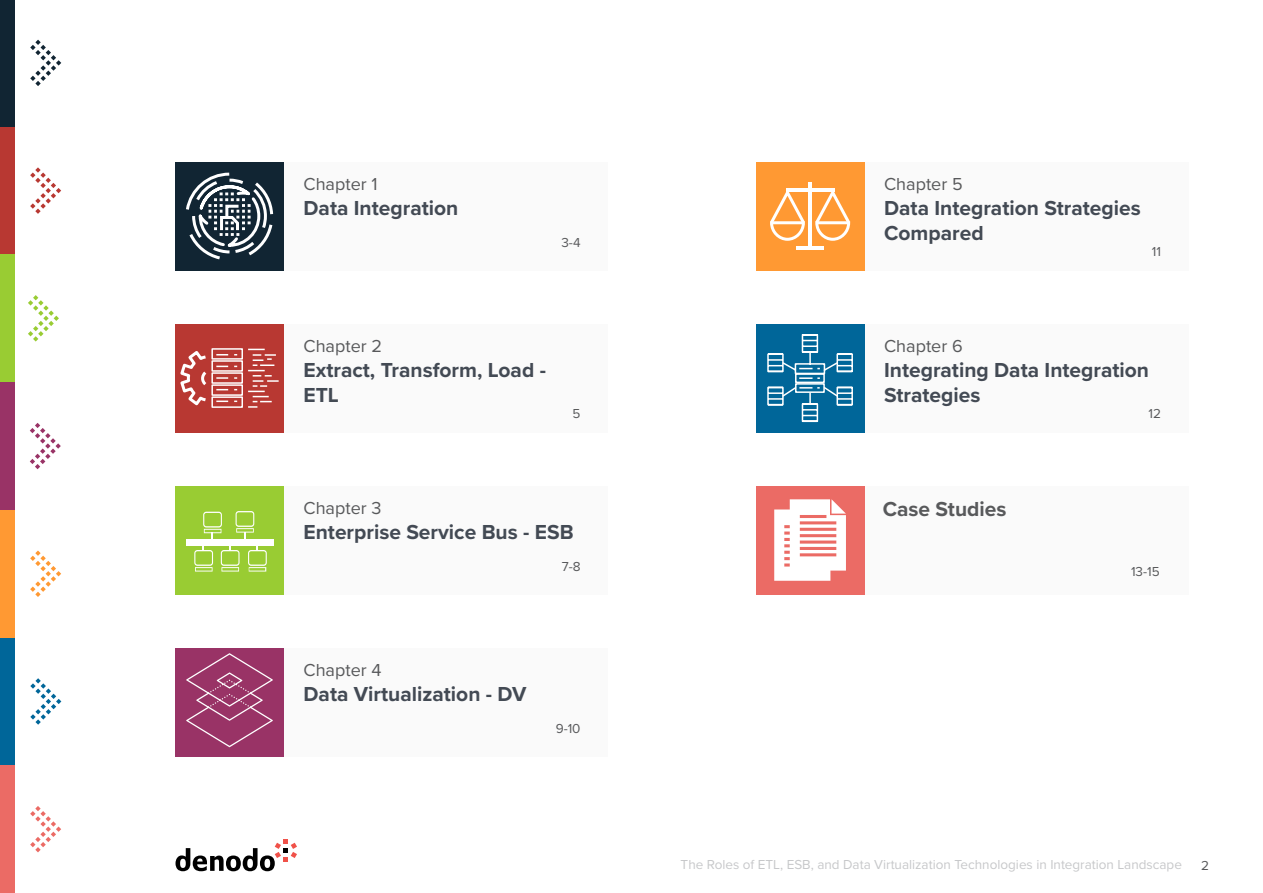
<style>
.page{position:relative;width:1263px;height:893px;background:#fff}
.page>*{position:absolute;margin:0;border:0;box-sizing:border-box;transform-origin:0 0}
.t1{font:700 21px/25.2px "Proxima Nova";color:#434a54}
.t2{font:700 21px "Proxima Nova";color:#58595b}
.t3{font:18px "Proxima Nova";color:#58595b}
.t4{font:13.5px "Proxima Nova";color:#c7c8ca}
.t5{font:13.5px "Proxima Nova";color:#58595b}
</style>
<div class="page">
<svg style="left:175px;top:839px;width:122px;height:32px"></svg>
<div style="left:0;top:127px;width:15px;height:127px;background:#b83832"></div>
<div style="left:0;top:0;width:15px;height:127px;background:#112533"></div>
<div style="left:0;top:382px;width:15px;height:128px;background:#936"></div>
<div style="left:0;top:254px;width:15px;height:128px;background:#9c3"></div>
<div style="left:0;top:638px;width:15px;height:127px;background:#069"></div>
<div style="left:0;top:510px;width:15px;height:128px;background:#f93"></div>
<div style="left:0;top:765px;width:15px;height:128px;background:#eb6b65"></div>
<svg style="left:28px;top:295px;width:31px;height:47px"></svg>
<svg style="left:30px;top:423px;width:31px;height:46px"></svg>
<svg style="left:30px;top:550px;width:31px;height:47px"></svg>
<svg style="left:30px;top:167px;width:31px;height:47px"></svg>
<svg style="left:30px;top:678px;width:31px;height:47px"></svg>
<svg style="left:30px;top:806px;width:31px;height:46px"></svg>
<svg style="left:30px;top:40px;width:31px;height:46px"></svg>
<div style="left:176px;top:162px;width:432px;height:108px;background:#fafafa"></div>
<div style="left:176px;top:162px;width:108px;height:108px;background:#112533"></div>
<div style="left:176px;top:486px;width:432px;height:108px;background:#fafafa"></div>
<div style="left:176px;top:486px;width:108px;height:108px;background:#9c3"></div>
<div style="left:176px;top:324px;width:432px;height:108px;background:#fafafa"></div>
<div style="left:176px;top:324px;width:108px;height:108px;background:#b83832"></div>
<div style="left:756px;top:162px;width:432px;height:108px;background:#fafafa"></div>
<div style="left:756px;top:324px;width:432px;height:108px;background:#fafafa"></div>
<div style="left:756px;top:162px;width:108px;height:108px;background:#f93"></div>
<div style="left:756px;top:324px;width:108px;height:108px;background:#069"></div>
<div style="left:176px;top:648px;width:432px;height:108px;background:#fafafa"></div>
<div style="left:176px;top:648px;width:108px;height:108px;background:#936"></div>
<div style="left:756px;top:486px;width:432px;height:108px;background:#fafafa"></div>
<div style="left:756px;top:486px;width:108px;height:108px;background:#eb6b65"></div>
<svg style="left:774px;top:499px;width:72px;height:82px"></svg>
<svg style="left:186px;top:653px;width:87px;height:94px"></svg>
<svg style="left:195px;top:567px;width:18px;height:5px"></svg>
<hr style="left:196px;top:568px;width:16px;height:3px;background:#fff">
<svg style="left:221px;top:567px;width:18px;height:5px"></svg>
<hr style="left:222px;top:568px;width:16px;height:3px;background:#fff">
<svg style="left:249px;top:567px;width:17px;height:5px"></svg>
<hr style="left:249px;top:568px;width:16px;height:3px;background:#fff">
<svg style="left:194px;top:511px;width:73px;height:55px"></svg>
<div style="left:186px;top:539px;width:87px;height:6px;background:#fff"></div>
<svg style="left:180px;top:351px;width:27px;height:55px"></svg>
<div style="left:211px;top:348px;width:32px;height:12px;border:2px solid #fff"></div>
<svg style="left:216px;top:354px;width:12px;height:1px"></svg>
<div style="left:211px;top:360px;width:32px;height:12px;border:2px solid #fff"></div>
<svg style="left:216px;top:366px;width:12px;height:1px"></svg>
<div style="left:211px;top:372px;width:32px;height:12px;border:2px solid #fff"></div>
<svg style="left:216px;top:377px;width:12px;height:2px"></svg>
<div style="left:211px;top:384px;width:32px;height:12px;border:2px solid #fff"></div>
<svg style="left:216px;top:389px;width:12px;height:1px"></svg>
<div style="left:211px;top:396px;width:32px;height:12px;border:2px solid #fff"></div>
<svg style="left:216px;top:401px;width:12px;height:1px"></svg>
<svg style="left:248px;top:349px;width:31px;height:59px"></svg>
<svg style="left:186px;top:172px;width:88px;height:88px"></svg>
<svg style="left:767px;top:334px;width:86px;height:89px"></svg>
<svg style="left:815px;top:189px;width:35px;height:52px"></svg>
<svg style="left:770px;top:191px;width:35px;height:50px"></svg>
<hr style="left:786px;top:188px;width:48px;height:3px;background:#fff">
<hr style="left:809px;top:182px;width:3px;height:65px;background:#fff">
<hr style="left:797px;top:247px;width:27px;height:3px;background:#fff">
<p class="t3" style="left:303px;top:170px;width:76px">Chapter 1</p>
<p class="t1" style="left:303px;top:195px;width:156px">Data Integration</p>
<p class="t5" style="left:561px;top:233px;width:21px">3-4</p>
<p class="t3" style="left:303px;top:332px;width:80px">Chapter 2</p>
<p class="t1" style="left:303px;top:357px;width:244px">Extract, Transform, Load -<br>ETL</p>
<p class="t5" style="left:573px;top:404px;width:9px">5</p>
<p class="t3" style="left:303px;top:494px;width:79px">Chapter 3</p>
<p class="t1" style="left:303px;top:519px;width:272px">Enterprise Service Bus - ESB</p>
<p class="t5" style="left:562px;top:557px;width:20px">7-8</p>
<p class="t3" style="left:303px;top:656px;width:79px">Chapter 4</p>
<p class="t1" style="left:303px;top:681px;width:225px">Data Virtualization - DV</p>
<p class="t5" style="left:556px;top:719px;width:26px">9-10</p>
<p class="t3" style="left:884px;top:170px;width:80px">Chapter 5</p>
<p class="t1" style="left:884px;top:195px;width:258px">Data Integration Strategies<br>Compared</p>
<p class="t5" style="left:1152px;top:242px;width:11px">11</p>
<p class="t3" style="left:884px;top:332px;width:80px">Chapter 6</p>
<p class="t1" style="left:884px;top:357px;width:266px">Integrating Data Integration<br>Strategies</p>
<p class="t2" style="left:883px;top:493px;width:125px">Case Studies</p>
<p class="t5" style="left:1148px;top:404px;width:14px">12</p>
<p class="t5" style="left:1131px;top:561px;width:30px">13-15</p>
<p class="t4" style="left:681px;top:855px;width:503px">The Roles of ETL, ESB, and Data Virtualization Technologies in Integration Landscape</p>
<p class="t5" style="left:1201px;top:855px;width:9px">2</p>
</div>
